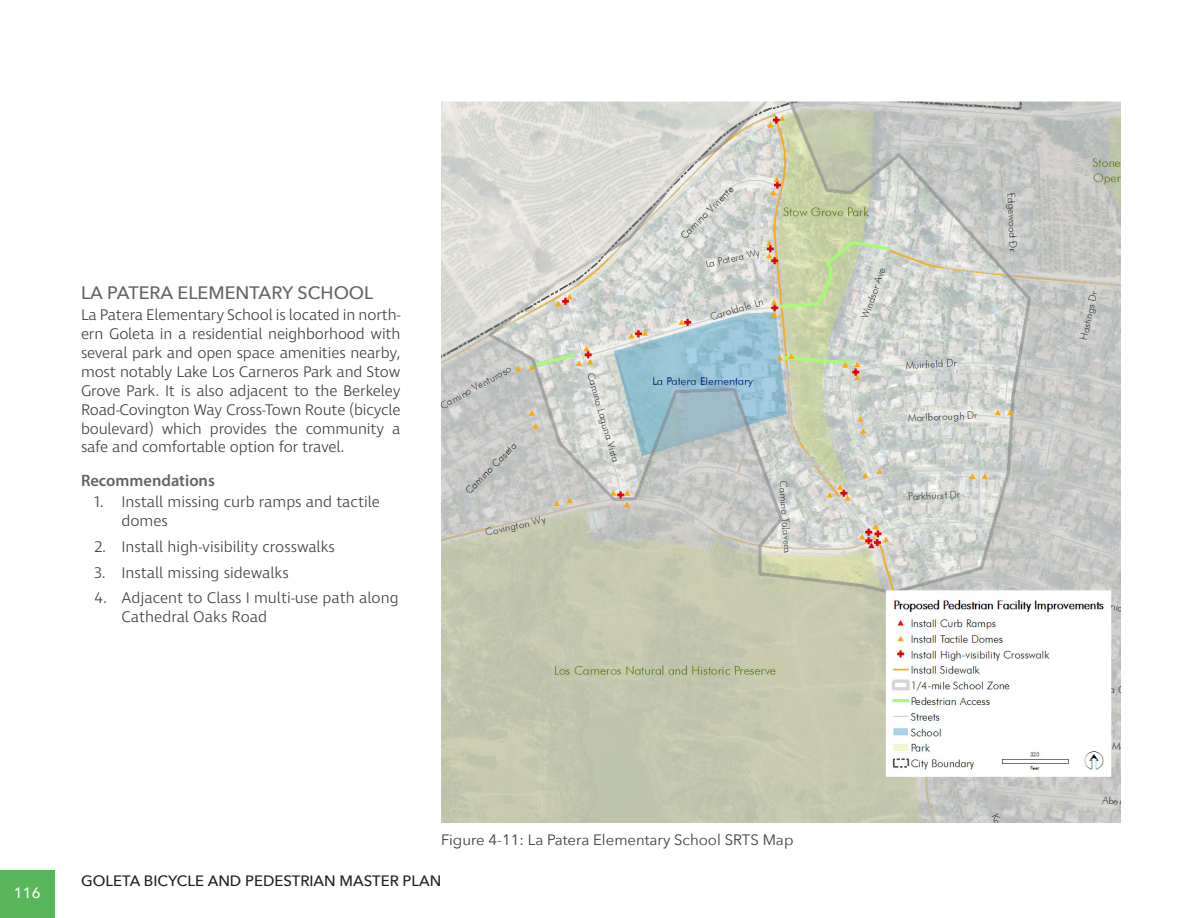
<style>
.page{position:relative;width:1188px;height:918px;background:#fff}
.page>*{position:absolute;margin:0;border:0;box-sizing:border-box;transform-origin:0 0}
._12_Subheader{font:500 18px "Avenir Next";color:#636366}
._12_Sub-Subheader{font:600 16.5px "Myriad Pro";color:#636366}
._12_Body_Text{font:300 15.75px/18.9px "Ingra";color:#3e3e3f}
.t1{font:15px "Avenir Next";color:#3e3e3f}
.t2{font:500 15px "Avenir Next";color:#231f20}
.t3{font:500 15px "Avenir Next";color:#fff}
</style>
<div class="page">
<div style="left:0;top:871px;width:54px;height:47px;background:#57b55a"></div>
<img style="left:441px;top:101px;width:680px;height:722px">
<p class="_12_Subheader" style="left:81px;top:277px;width:294px">LA PATERA ELEMENTARY SCHOOL</p>
<p class="_12_Body_Text" style="left:81px;top:306px;width:321px;text-align:justify">La Patera Elementary School is located in north&shy;ern Goleta in a residential neighborhood with several park and open space amenities nearby, most notably Lake Los Carneros Park and Stow Grove Park. It is also adjacent to the Berkeley Road-Covington Way Cross-Town Route (bicycle boulevard) which provides the community a safe and comfortable option for travel.</p>
<p class="_12_Sub-Subheader" style="left:81px;top:470px;width:135px">Recommendations</p>
<p class="_12_Body_Text" style="left:122px;top:493px;width:260px;text-indent:-27px">1. Install missing curb ramps and tactile domes</p>
<p class="_12_Body_Text" style="left:94px;top:538px;width:242px">2. Install high-visibility crosswalks</p>
<p class="_12_Body_Text" style="left:94px;top:564px;width:196px">3. Install missing sidewalks</p>
<p class="_12_Body_Text" style="left:122px;top:589px;width:279px;text-indent:-27px">4. Adjacent to Class I multi-use path along<br>Cathedral Oaks Road</p>
<p class="t3" style="left:14px;top:880px;width:28px">116</p>
<p class="t1" style="left:441px;top:827px;width:354px">Figure 4-11: La Patera Elementary School SRTS Map</p>
<p class="t2" style="left:81px;top:868px;width:362px">GOLETA BICYCLE AND PEDESTRIAN MASTER PLAN</p>
</div>
